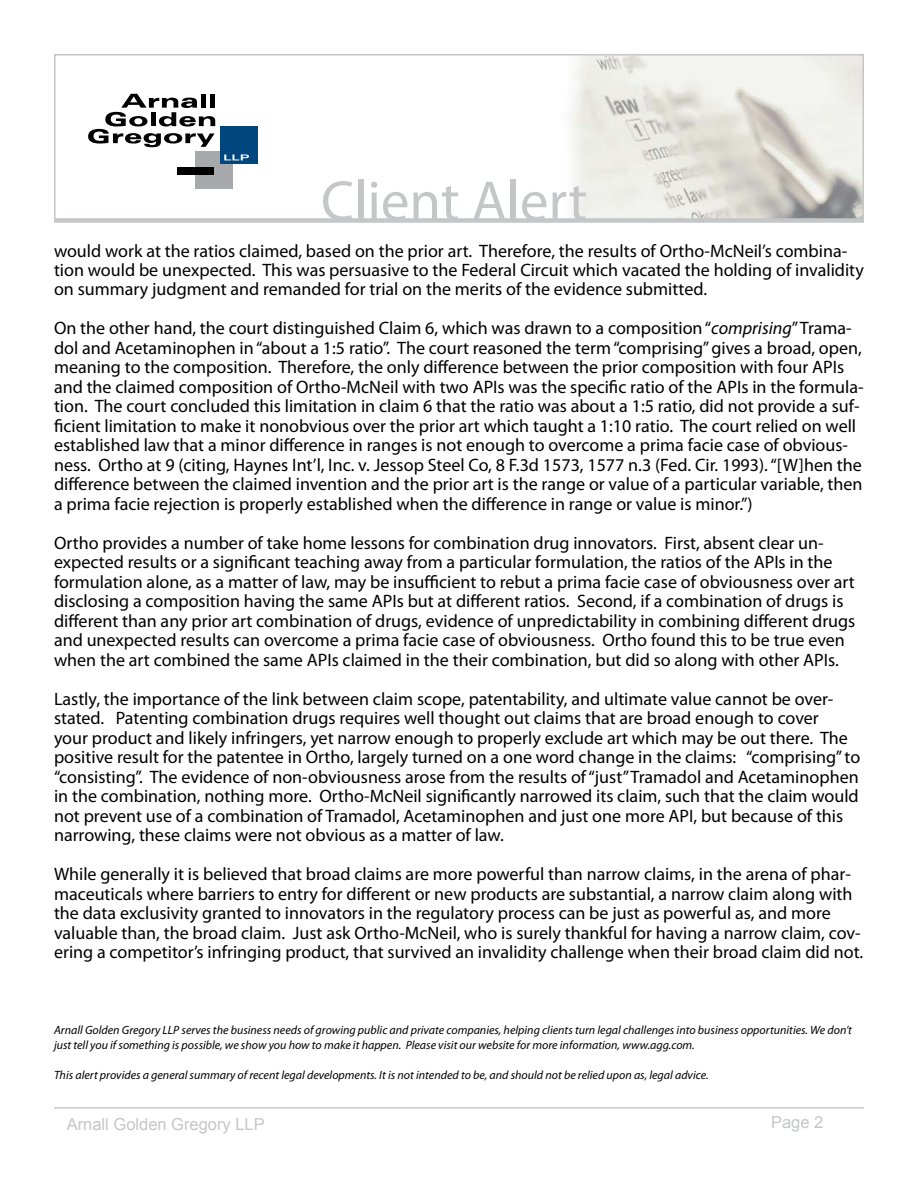
<style>
.page{position:relative;width:918px;height:1188px;background:#fff}
.page>*{position:absolute;margin:0;border:0;box-sizing:border-box;transform-origin:0 0}
.t1{font:57px "Myriad Pro";color:#c5c6c8}
.t2{font:18px/19.5px "Myriad Pro";color:#000}
.t3{font:16.5px "Arial";color:#c5c6c8}
.t4{font:italic 12px/15px "Myriad Pro";color:#000}
.s1{font-style:italic}
</style>
<div class="page">
<hr style="left:54px;top:1107px;width:810px;height:2px;background:#c5c6c8">
<div style="left:54px;top:218px;width:810px;height:5px;background:#d3d4d5"></div>
<svg style="left:54px;top:54px;width:810px;height:168px"></svg>
<h1 class="t1" style="left:321px;top:166px;width:268px">Client Alert</h1>
<p class="t2" style="left:54px;top:240px;width:811px">would work at the ratios claimed, based on the prior art. Therefore, the results of Ortho-McNeil’s combina&shy;tion would be unexpected. This was persuasive to the Federal Circuit which vacated the holding of invalidity on summary judgment and remanded for trial on the merits of the evidence submitted.</p>
<p class="t2" style="left:54px;top:318px;width:811px">On the other hand, the court distinguished Claim 6, which was drawn to a composition “<span class="s1">comprising</span>” Trama&shy;dol and Acetaminophen in “about a 1:5 ratio”. The court reasoned the term “comprising” gives a broad, open, meaning to the composition. Therefore, the only difference between the prior composition with four APIs and the claimed composition of Ortho-McNeil with two APIs was the specific ratio of the APIs in the formula&shy;tion. The court concluded this limitation in claim 6 that the ratio was about a 1:5 ratio, did not provide a suf&shy;ficient limitation to make it nonobvious over the prior art which taught a 1:10 ratio. The court relied on well established law that a minor difference in ranges is not enough to overcome a prima facie case of obvious&shy;ness. Ortho at 9 (citing, Haynes Int’l, Inc. v. Jessop Steel Co, 8 F.3d 1573, 1577 n.3 (Fed. Cir. 1993). “[W]hen the difference between the claimed invention and the prior art is the range or value of a particular variable, then a prima facie rejection is properly established when the difference in range or value is minor.”)</p>
<p class="t2" style="left:54px;top:533px;width:803px">Ortho provides a number of take home lessons for combination drug innovators. First, absent clear un&shy;expected results or a significant teaching away from a particular formulation, the ratios of the APIs in the formulation alone, as a matter of law, may be insufficient to rebut a prima facie case of obviousness over art disclosing a composition having the same APIs but at different ratios. Second, if a combination of drugs is different than any prior art combination of drugs, evidence of unpredictability in combining different drugs and unexpected results can overcome a prima facie case of obviousness. Ortho found this to be true even when the art combined the same APIs claimed in the their combination, but did so along with other APIs.</p>
<p class="t2" style="left:54px;top:689px;width:808px">Lastly, the importance of the link between claim scope, patentability, and ultimate value cannot be over&shy;stated. Patenting combination drugs requires well thought out claims that are broad enough to cover<br>your product and likely infringers, yet narrow enough to properly exclude art which may be out there. The positive result for the patentee in Ortho, largely turned on a one word change in the claims: “comprising” to “consisting”. The evidence of non-obviousness arose from the results of “just” Tramadol and Acetaminophen in the combination, nothing more. Ortho-McNeil significantly narrowed its claim, such that the claim would not prevent use of a combination of Tramadol, Acetaminophen and just one more API, but because of this narrowing, these claims were not obvious as a matter of law.</p>
<p class="t2" style="left:54px;top:864px;width:811px">While generally it is believed that broad claims are more powerful than narrow claims, in the arena of phar&shy;maceuticals where barriers to entry for different or new products are substantial, a narrow claim along with the data exclusivity granted to innovators in the regulatory process can be just as powerful as, and more valuable than, the broad claim. Just ask Ortho-McNeil, who is surely thankful for having a narrow claim, cov&shy;ering a competitor’s infringing product, that survived an invalidity challenge when their broad claim did not.</p>
<p class="t4" style="left:54px;top:1022px;width:800px">Arnall Golden Gregory LLP serves the business needs of growing public and private companies, helping clients turn legal challenges into business opportunities. We don’t just tell you if something is possible, we show you how to make it happen. Please visit our website for more information, www.agg.com.</p>
<p class="t4" style="left:54px;top:1067px;width:656px">This alert provides a general summary of recent legal developments. It is not intended to be, and should not be relied upon as, legal advice.</p>
<p class="t3" style="left:67px;top:1114px;width:200px">Arnall Golden Gregory LLP</p>
<p class="t3" style="left:771px;top:1111px;width:54px">Page 2</p>
</div>
